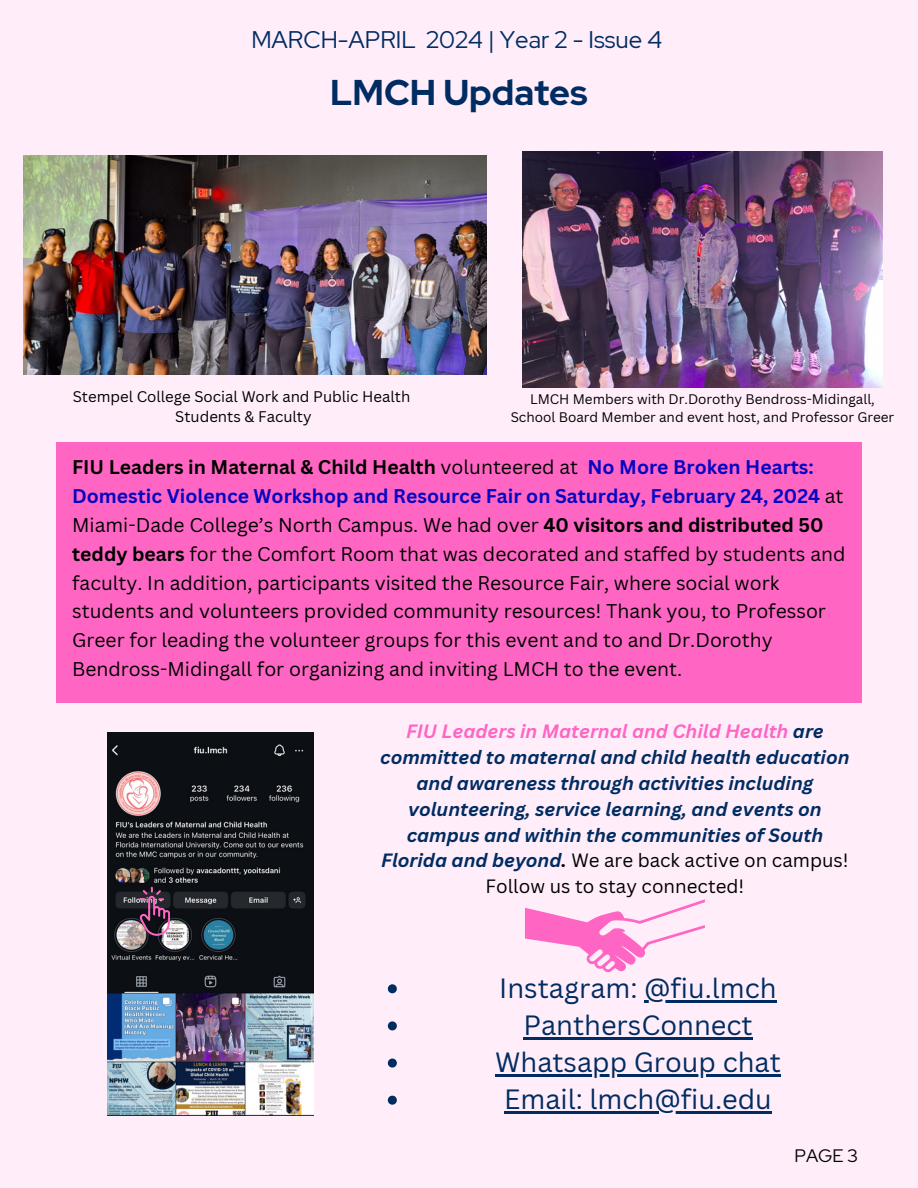
<style>
.page{position:relative;width:918px;height:1188px;background:#ffeefa}
.page>*{position:absolute;margin:0;border:0;box-sizing:border-box;transform-origin:0 0}
.t1{font:700 35.7px "Red Hat Display";color:#012c62}
.t2{font:27.15px/37.2px "Canva Sans";color:#012c62;text-align:center}
.t3{font:24px "Red Hat Display";color:#012c62}
.t4{font:19.35px/29px "Canva Sans";color:#000}
.t5{font:italic 700 18.75px/25.8px "Canva Sans";color:#012c62;text-align:center}
.t6{font:18px "Red Hat Display";color:#000}
.t7{font:15px/20.2px "Canva Sans";color:#000;text-align:center}
.t8{font:13.5px/18px "Canva Sans";color:#000;text-align:center}
.s1{font-weight:700}
.s2{font-weight:700;color:#0706c0}
.s3{color:#ff66c4}
.s4{color:#000}
.s5{font-weight:400;font-style:normal;color:#000}
</style>
<div class="page">
<img style="left:522px;top:152px;width:360px;height:235px">
<img style="left:23px;top:155px;width:464px;height:220px">
<div style="left:56px;top:442px;width:806px;height:261px;background:#ff66c4"></div>
<img style="left:108px;top:732px;width:206px;height:384px">
<svg style="left:525px;top:899px;width:180px;height:73px"></svg>
<svg style="left:139px;top:887px;width:31px;height:49px;background:#5e3e55"></svg>
<svg style="left:388px;top:984px;width:9px;height:9px"></svg>
<hr style="left:644px;top:1000px;width:133px;height:2px;background:#012c62">
<svg style="left:388px;top:1021px;width:9px;height:9px"></svg>
<hr style="left:523px;top:1037px;width:230px;height:2px;background:#012c62">
<svg style="left:388px;top:1059px;width:9px;height:9px"></svg>
<hr style="left:495px;top:1074px;width:286px;height:3px;background:#012c62">
<svg style="left:388px;top:1096px;width:9px;height:9px"></svg>
<hr style="left:504px;top:1111px;width:268px;height:3px;background:#012c62">
<p class="t3" style="left:251px;top:24px;width:412px">MARCH-APRIL 2024 | Year 2 - Issue 4</p>
<h1 class="t1" style="left:330px;top:68px;width:259px">LMCH Updates</h1>
<p class="t7" style="left:73px;top:386px;width:339px">Stempel College Social Work and Public Health<br>Students &amp; Faculty</p>
<p class="t8" style="left:511px;top:390px;width:385px">LMCH Members with Dr.Dorothy Bendross-Midingall,<br>School Board Member and event host, and Professor Greer</p>
<p class="t4" style="left:72px;top:452px;width:775px"><span class="s1">FIU Leaders in Maternal &amp; Child Health</span> volunteered at <span class="s2">No More Broken Hearts:<br>Domestic Violence Workshop and Resource Fair on Saturday, February 24, 2024</span> at Miami-Dade College’s North Campus. We had over <span class="s1">40 visitors and distributed 50 teddy bears</span> for the Comfort Room that was decorated and staffed by students and faculty. In addition, participants visited the Resource Fair, where social work students and volunteers provided community resources! Thank you, to Professor Greer for leading the volunteer groups for this event and to and Dr.Dorothy Bendross-Midingall for organizing and inviting LMCH to the event.</p>
<p class="t5" style="left:380px;top:718px;width:471px"><span class="s3">FIU Leaders in Maternal and Child Health</span> are committed to maternal and child health education and awareness through activities including volunteering, service learning, and events on campus and within the communities of South Florida and beyond<span class="s4">.</span> <span class="s5">We are back active on campus!<br>Follow us to stay connected!</span></p>
<h2 class="t2" style="left:495px;top:969px;width:287px">Instagram: @fiu.lmch<br>PanthersConnect<br>Whatsapp Group chat<br>Email: lmch@fiu.edu</h2>
<p class="t6" style="left:794px;top:1144px;width:65px">PAGE 3</p>
</div>
